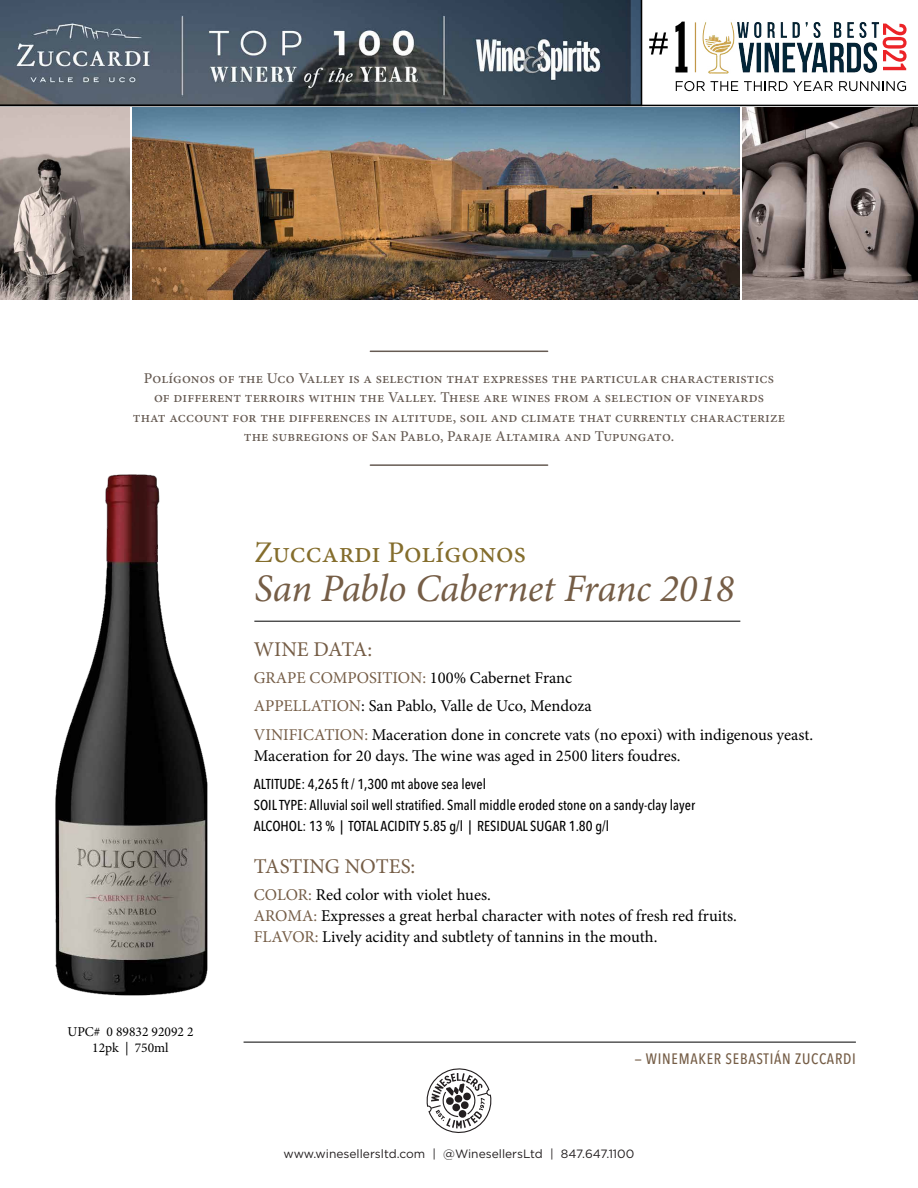
<style>
.page{position:relative;width:918px;height:1188px;background:#fff}
.page>*{position:absolute;margin:0;border:0;box-sizing:border-box;transform-origin:0 0}
.t1{font:italic 39px "Minion Pro";letter-spacing:-.005em;color:#755d46}
.t2{font:30px "Minion Pro";color:#846d2c}
.t3{font:21px "Minion Pro";letter-spacing:-.005em;color:#755d46}
.t4{font:16.5px/28.5px "Minion Pro";color:#000}
.t5{font:500 15px/19.5px "Minion Pro";letter-spacing:.01em;color:#665b53;text-align:center}
.t6{font:500 15px "Avenir Next Condensed";letter-spacing:.05em;color:#755d46}
.t7{font:500 14.25px/21px "Avenir Next Condensed";color:#000}
.t8{font:13.5px/16.2px "Minion Pro";color:#000;text-align:center}
.t9{font:12px "Gotham";color:#231f20}
.s1{color:#755d46}
</style>
<div class="page">
<hr style="left:370px;top:351px;width:178px;height:1px;background:#665b53">
<hr style="left:370px;top:464px;width:178px;height:2px;background:#665b53">
<img style="left:0;top:108px;width:130px;height:192px">
<img style="left:742px;top:108px;width:176px;height:192px">
<img style="left:132px;top:108px;width:608px;height:192px">
<svg style="left:0;top:0;width:918px;height:106px"></svg>
<hr style="left:244px;top:1042px;width:612px;height:1px;background:#000">
<img style="left:55px;top:474px;width:153px;height:522px">
<hr style="left:254px;top:621px;width:486px;height:1px;background:#000">
<svg style="left:883px;top:24px;width:24px;height:46px"></svg>
<img style="left:700px;top:20px;width:179px;height:54px">
<svg style="left:676px;top:81px;width:62px;height:10px"></svg>
<svg style="left:744px;top:81px;width:89px;height:10px"></svg>
<svg style="left:839px;top:81px;width:67px;height:10px"></svg>
<hr style="left:695px;top:22px;width:1px;height:50px;background:#c19748">
<svg style="left:649px;top:32px;width:19px;height:23px"></svg>
<svg style="left:675px;top:22px;width:13px;height:50px"></svg>
<svg style="left:426px;top:1068px;width:66px;height:65px"></svg>
<p class="t5" style="left:133px;top:368px;width:654px">Polígonos of the Uco Valley is a selection that expresses the particular characteristics<br>of different terroirs within the Valley. These are wines from a selection of vineyards<br>that account for the differences in altitude, soil and climate that currently characterize the subregions of San Pablo, Paraje Altamira and Tupungato.</p>
<h2 class="t2" style="left:254px;top:532px;width:273px">Zuccardi PolÍgonos</h2>
<h1 class="t1" style="left:254px;top:562px;width:482px">San Pablo Cabernet Franc 2018</h1>
<p class="t8" style="left:67px;top:1023px;width:128px">UPC# 0 89832 92092 2<br>12pk | 750ml</p>
<p class="t3" style="left:254px;top:635px;width:120px">WINE DATA:</p>
<p class="t4" style="left:254px;top:663px;width:561px"><span class="s1">GRAPE COMPOSITION:</span> 100% Cabernet Franc<br><span class="s1">APPELLATION</span>: San Pablo, Valle de Uco, Mendoza<br><span class="s1">VINIFICATION:</span> Maceration done in concrete vats (no epoxi) with indigenous yeast.</p>
<p class="t4" style="left:254px;top:741px;width:428px">Maceration for 20 days. The wine was aged in 2500 liters foudres.</p>
<p class="t7" style="left:254px;top:774px;width:443px">ALTITUDE: 4,265 ft / 1,300 mt above sea level<br>SOIL TYPE: Alluvial soil well stratified. Small middle eroded stone on a sandy-clay layer<br>ALCOHOL: 13 % | TOTAL ACIDITY 5.85 g/l | RESIDUAL SUGAR 1.80 g/l</p>
<p class="t3" style="left:254px;top:852px;width:163px">TASTING NOTES:</p>
<p class="t4" style="left:254px;top:884px;width:485px;line-height:21px"><span class="s1">COLOR:</span> Red color with violet hues.<br><span class="s1">AROMA:</span> Expresses a great herbal character with notes of fresh red fruits.<br><span class="s1">FLAVOR:</span> Lively acidity and subtlety of tannins in the mouth.</p>
<p class="t6" style="left:635px;top:1050px;width:223px">— WINEMAKER SEBASTIÁN ZUCCARDI</p>
<p class="t9" style="left:284px;top:1147px;width:352px">www.winesellersltd.com | @WinesellersLtd | 847.647.1100</p>
</div>
